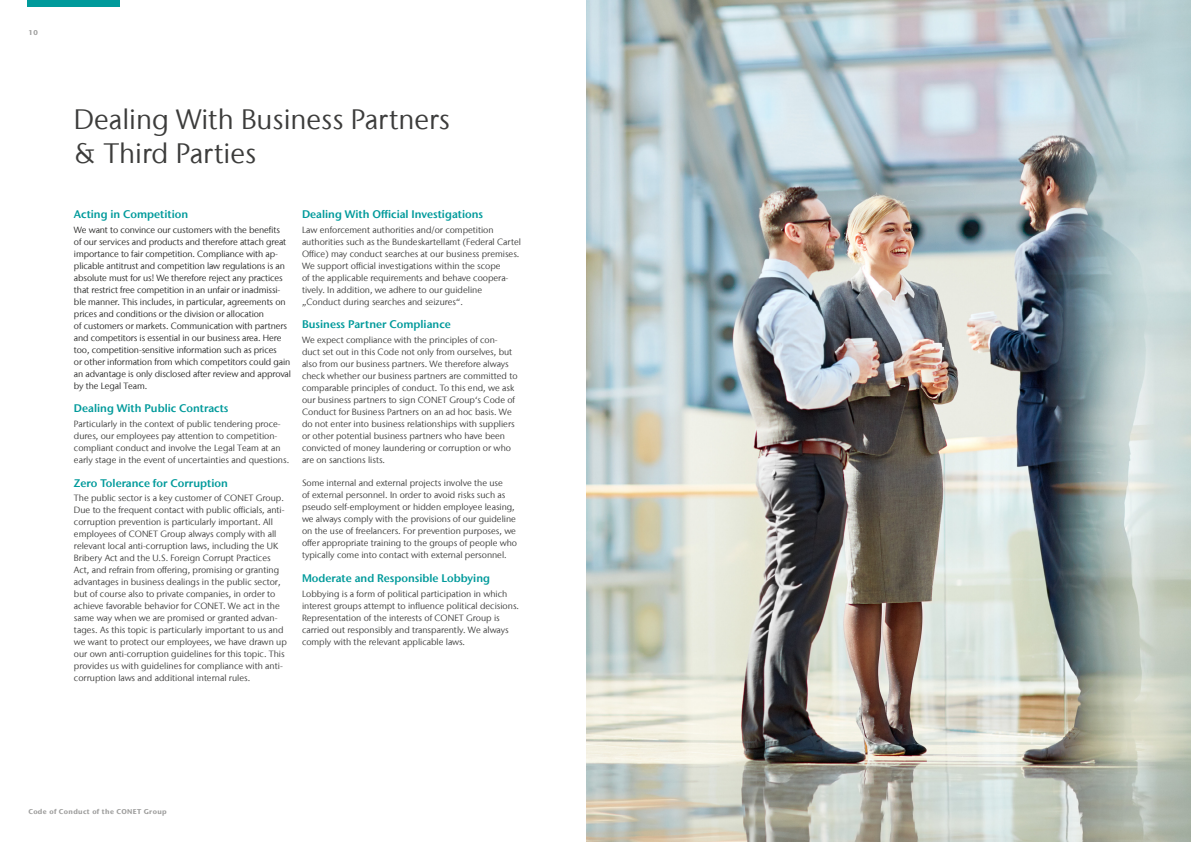
<style>
.page{position:relative;width:1191px;height:842px;background:#fff}
.page>*{position:absolute;margin:0;border:0;box-sizing:border-box;transform-origin:0 0}
.t1{font:28px/33.6px "Stone Sans IIITC Com";color:#3c3c3b}
.t2{font:600 11px "Stone Sans IIITC Com";color:#009a9b}
.t3{font:9px/12px "Stone Sans IIITC Com";color:#3c3c3b}
.t4{font:9px/12px "Stone Sans IIITC Com";letter-spacing:-.01em;color:#282827}
.t5{font:700 7px "Stone Sans IIITC Com";letter-spacing:.05em;color:#9d9d9c}
</style>
<div class="page">
<div style="left:27px;top:0;width:93px;height:7px;background:#009a9b"></div>
<img style="left:587px;top:0;width:604px;height:842px">
<p class="t5" style="left:28px;top:28px;width:11px">10</p>
<h1 class="t1" style="left:74px;top:102px;width:378px">Dealing With Business Partners &amp; Third Parties</h1>
<p class="t2" style="left:74px;top:207px;width:116px">Acting in Competition</p>
<p class="t4" style="left:74px;top:224px;width:219px">We want to convince our customers with the benefits<br>of our services and products and therefore attach great importance to fair competition. Compliance with ap&shy;plicable antitrust and competition law regulations is an absolute must for us! We therefore reject any practices that restrict free competition in an unfair or inadmissi&shy;ble manner. This includes, in particular, agreements on prices and conditions or the division or allocation<br>of customers or markets. Communication with partners and competitors is essential in our business area. Here too, competition-sensitive information such as prices<br>or other information from which competitors could gain an advantage is only disclosed after review and approval by the Legal Team.</p>
<p class="t2" style="left:74px;top:401px;width:156px">Dealing With Public Contracts</p>
<p class="t3" style="left:74px;top:418px;width:217px">Particularly in the context of public tendering proce&shy;dures, our employees pay attention to competition&shy;compliant conduct and involve the Legal Team at an early stage in the event of uncertainties and questions.</p>
<p class="t2" style="left:74px;top:476px;width:155px">Zero Tolerance for Corruption</p>
<p class="t3" style="left:74px;top:492px;width:214px">The public sector is a key customer of CONET Group.<br>Due to the frequent contact with public officials, anti&shy;corruption prevention is particularly important. All employees of CONET Group always comply with all relevant local anti-corruption laws, including the UK Bribery Act and the U.S. Foreign Corrupt Practices Act, and refrain from offering, promising or granting advantages in business dealings in the public sector, but of course also to private companies, in order to achieve favorable behavior for CONET. We act in the same way when we are promised or granted advan&shy;tages. As this topic is particularly important to us and we want to protect our employees, we have drawn up our own anti-corruption guidelines for this topic. This provides us with guidelines for compliance with anti&shy;corruption laws and additional internal rules.</p>
<p class="t2" style="left:302px;top:207px;width:183px">Dealing With Official Investigations</p>
<p class="t3" style="left:302px;top:224px;width:220px">Law enforcement authorities and/or competition authorities such as the Bundeskartellamt (Federal Cartel Office) may conduct searches at our business premises.<br>We support official investigations within the scope<br>of the applicable requirements and behave coopera&shy;tively. In addition, we adhere to our guideline „Conduct during searches and seizures“.</p>
<p class="t2" style="left:302px;top:317px;width:150px">Business Partner Compliance</p>
<p class="t3" style="left:302px;top:334px;width:217px">We expect compliance with the principles of con&shy;duct set out in this Code not only from ourselves, but also from our business partners. We therefore always check whether our business partners are committed to comparable principles of conduct. To this end, we ask our business partners to sign CONET Group‘s Code of Conduct for Business Partners on an ad hoc basis. We do not enter into business relationships with suppliers or other potential business partners who have been convicted of money laundering or corruption or who are on sanctions lists.</p>
<p class="t3" style="left:302px;top:477px;width:217px">Some internal and external projects involve the use<br>of external personnel. In order to avoid risks such as pseudo self-employment or hidden employee leasing, we always comply with the provisions of our guideline on the use of freelancers. For prevention purposes, we offer appropriate training to the groups of people who typically come into contact with external personnel.</p>
<p class="t2" style="left:302px;top:571px;width:189px">Moderate and Responsible Lobbying</p>
<p class="t3" style="left:302px;top:587px;width:219px">Lobbying is a form of political participation in which interest groups attempt to influence political decisions.<br>Representation of the interests of CONET Group is carried out responsibly and transparently. We always comply with the relevant applicable laws.</p>
<p class="t5" style="left:28px;top:807px;width:140px">Code of Conduct of the CONET Group</p>
</div>
